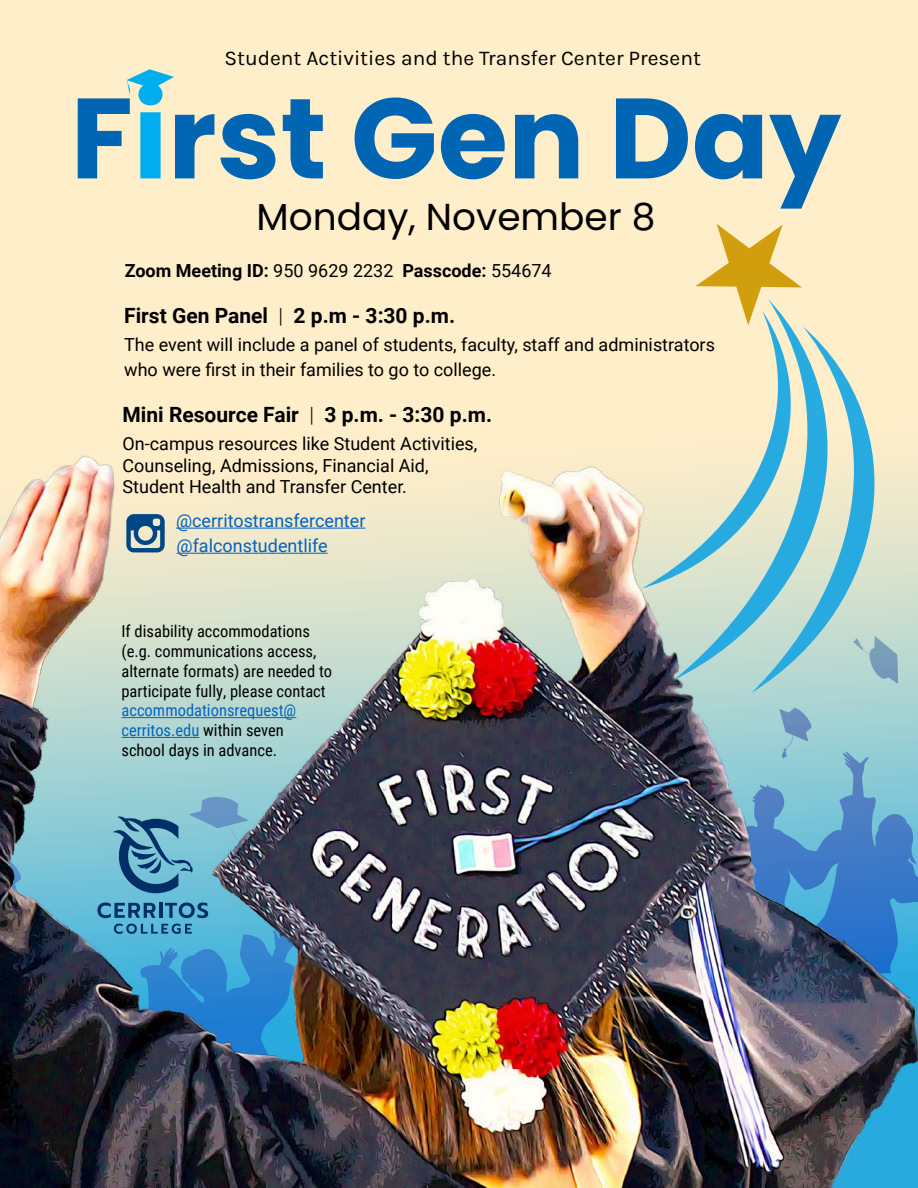
<style>
.page{position:relative;width:918px;height:1188px;background:#ffeeca}
.page>*{position:absolute;margin:0;border:0;box-sizing:border-box;transform-origin:0 0}
.t1{font:700 114px "Poppins";color:#0066b3}
.t2{font:37.5px "Poppins";color:#000}
.t3{font:700 21px "Roboto";color:#000}
.t4{font:21px "Karla";color:#000}
.t5{font:18px/21.6px "Roboto";color:#000}
.t6{font:18px "Roboto";color:#0563c1}
.t7{font:700 18px "Roboto";color:#000}
.t8{font:16.5px/19.8px "Roboto Condensed";color:#000}
.s1{font-size:118.5px;color:#00aeef}
.s2{font-weight:400}
.s3{font-weight:300}
.s4{color:#0563c1}
</style>
<div class="page">
<svg style="left:695px;top:224px;width:107px;height:75px"></svg>
<svg style="left:829px;top:353px;width:39px;height:77px"></svg>
<svg style="left:743px;top:311px;width:86px;height:119px"></svg>
<img style="left:0;top:430px;width:918px;height:758px">
<svg style="left:127px;top:69px;width:47px;height:25px"></svg>
<img style="left:97px;top:786px;width:395px;height:362px">
<svg style="left:126px;top:514px;width:39px;height:38px"></svg>
<hr style="left:122px;top:717px;width:174px;height:1px;background:#0563c1">
<hr style="left:122px;top:737px;width:77px;height:1px;background:#0563c1">
<p class="t4" style="left:224px;top:44px;width:478px">Student Activities and the Transfer Center Present</p>
<p class="t1" style="left:71px;top:72px;width:772px">F<span class="s1">i</span>rst Gen Day</p>
<p class="t2" style="left:256px;top:195px;width:401px">Monday, November 8</p>
<p class="t7" style="left:125px;top:258px;width:428px">Zoom Meeting ID: <span class="s2">950 9629 2232</span> Passcode: <span class="s2">554674</span></p>
<p class="t3" style="left:124px;top:300px;width:332px">First Gen Panel <span class="s3">|</span> 2 p.m - 3:30 p.m.</p>
<p class="t5" style="left:124px;top:331px;width:592px;line-height:25.2px">The event will include a panel of students, faculty, staff and administrators who were first in their families to go to college.</p>
<p class="t3" style="left:123px;top:399px;width:371px">Mini Resource Fair <span class="s3">|</span> 3 p.m. - 3:30 p.m.</p>
<p class="t5" style="left:123px;top:432px;width:356px">On-campus resources like Student Activities,<br>Counseling, Admissions, Financial Aid,<br>Student Health and Transfer Center.</p>
<p class="t6" style="left:176px;top:508px;width:191px">@cerritostransfercenter</p>
<p class="t6" style="left:177px;top:533px;width:153px">@falconstudentlife</p>
<p class="t8" style="left:122px;top:621px;width:212px">If disability accommodations (e.g. communications access, alternate formats) are needed to participate fully, please contact <span class="s4">accommodationsrequest@ cerritos.edu</span> within seven<br>school days in advance.</p>
</div>
